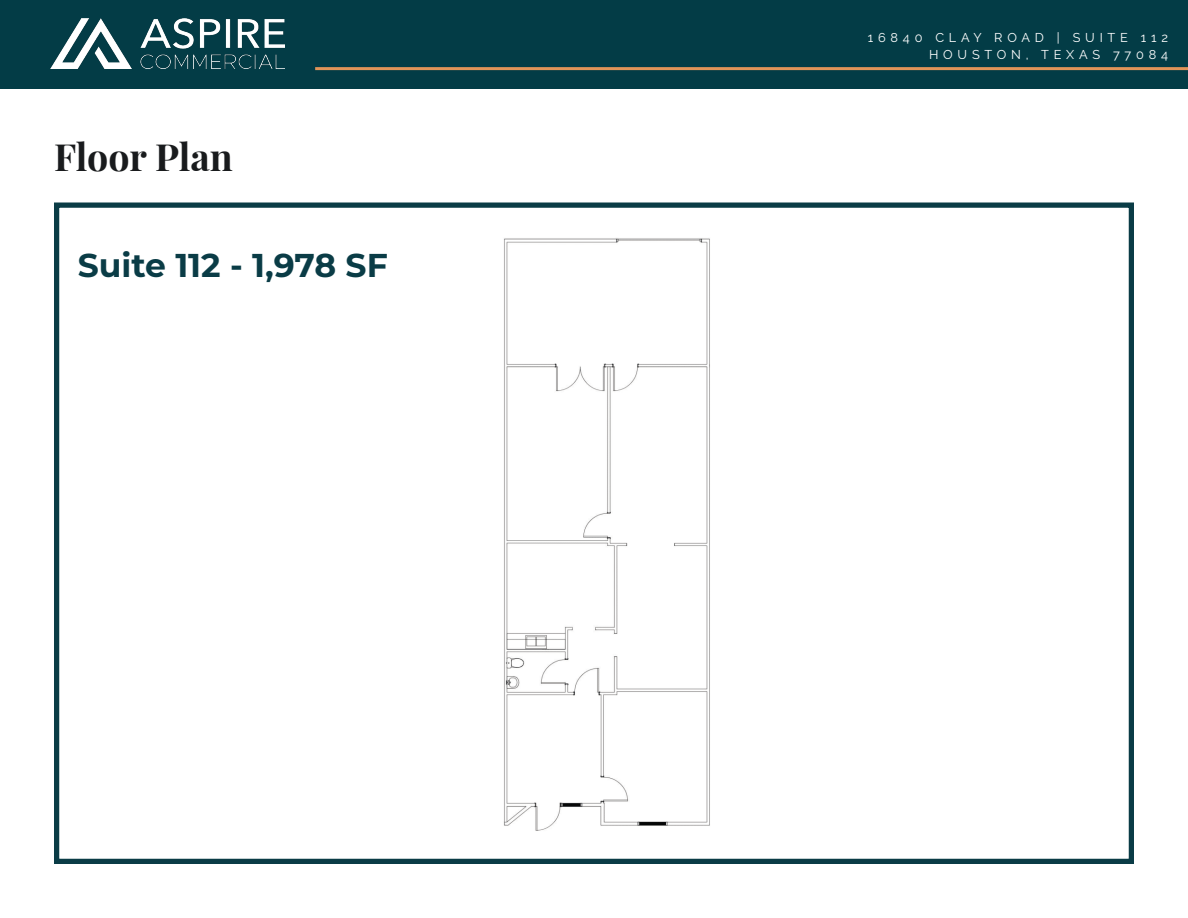
<style>
.page{position:relative;width:1188px;height:918px;background:#fff}
.page>*{position:absolute;margin:0;border:0;box-sizing:border-box;transform-origin:0 0}
.t1{font:700 37.5px "Playfair Display";color:#191b1d}
.t2{font:700 33px "Montserrat";color:#0a3c46}
.t3{font:12.75px "Raleway";letter-spacing:.375em;color:#fff}
</style>
<div class="page">
<div style="left:0;top:0;width:1188px;height:88px;background:#033c46"></div>
<hr style="left:315px;top:67px;width:873px;height:3px;background:#e19459">
<img style="left:50px;top:19px;width:234px;height:50px">
<img style="left:504px;top:238px;width:206px;height:593px">
<div style="left:54px;top:202px;width:1080px;height:662px;border:5px solid #0a3c46"></div>
<p class="t1" style="left:54px;top:128px;width:180px">Floor Plan</p>
<p class="t2" style="left:78px;top:242px;width:311px">Suite 112 - 1,978 SF</p>
<p class="t3" style="left:868px;top:30px;width:302px">16840 CLAY ROAD | SUITE 112</p>
<p class="t3" style="left:929px;top:47px;width:241px">HOUSTON, TEXAS 77084</p>
</div>
